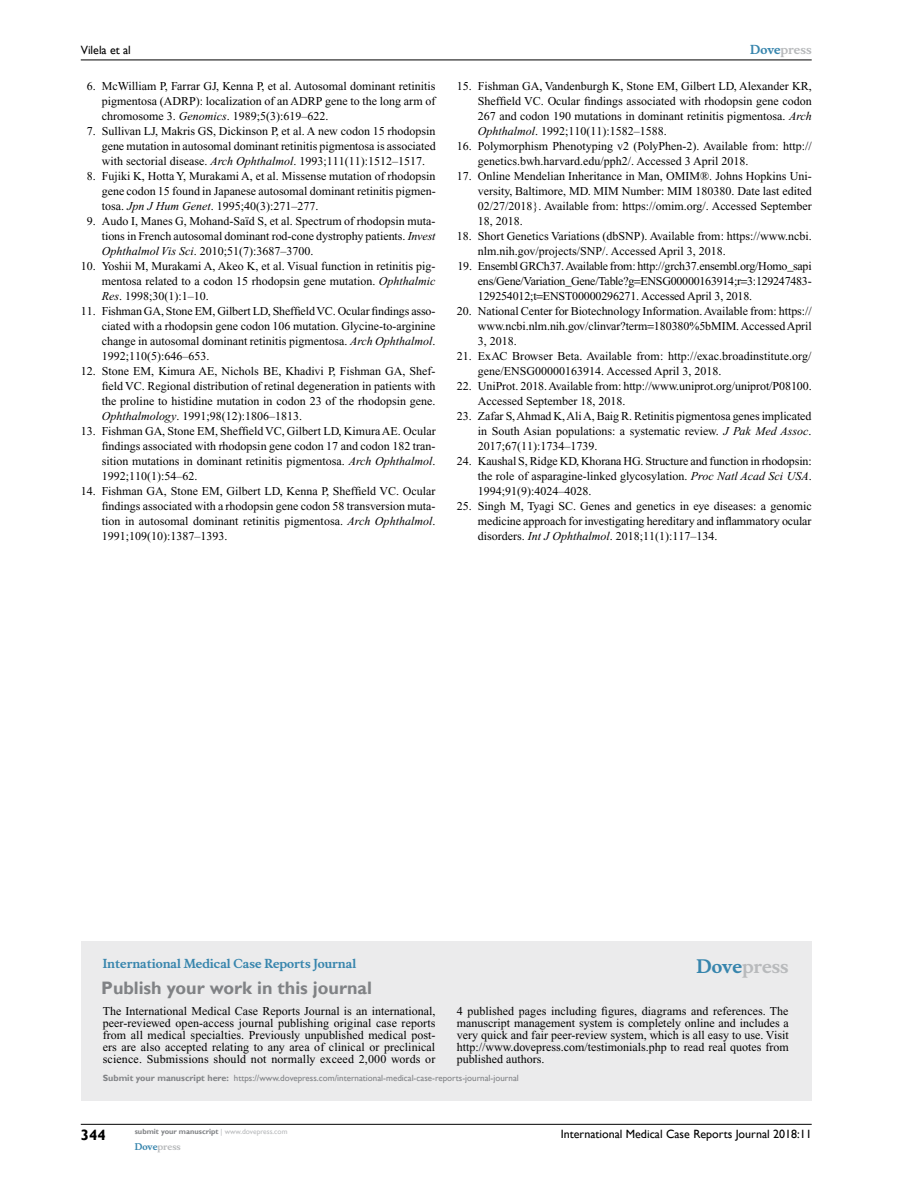
<style>
.page{position:relative;width:918px;height:1188px;background:#fff}
.page>*{position:absolute;margin:0;border:0;box-sizing:border-box;transform-origin:0 0}
.t1{font:700 18px "Gill Sans";color:#808285}
.t2{font:700 18px "Musee";color:#b8babc}
.t3{font:700 15px "Gill Sans";color:#000}
.t4{font:12px/15px "Times New Roman";color:#000;text-align:justify}
.t5{font:12px "Gill Sans";color:#000}
.t6{font:700 12px "Musee";color:#3785ad}
.t7{font:700 12px "Musee";color:#b8babc}
.t8{font:9px "Gill Sans";color:#808285}
.t9{font:700 9px "Musee";color:#b8babc}
.t10{font:700 7.5px "Gill Sans";color:#808285}
.s1{font-style:italic}
.s2{color:#3785ad}
.s3{font-weight:700}
.s4{font-weight:400;color:#b8babc}
</style>
<div class="page">
<div style="left:81px;top:941px;width:731px;height:160px;background:#ebebec"></div>
<hr style="left:81px;top:1124px;width:731px;height:1px;background:#000">
<hr style="left:81px;top:60px;width:731px;height:1px;background:#000">
<p class="t5" style="left:81px;top:43px;width:52px">Vilela et al</p>
<p class="t4" style="left:102px;top:79px;width:335px;text-indent:-15px">6. McWilliam P, Farrar GJ, Kenna P, et al. Autosomal dominant retinitis pigmentosa (ADRP): localization of an ADRP gene to the long arm of chromosome 3. <span class="s1">Genomics</span>. 1989;5(3):619–622.</p>
<p class="t4" style="left:102px;top:124px;width:336px;text-indent:-15px">7. Sullivan LJ, Makris GS, Dickinson P, et al. A new codon 15 rhodopsin gene mutation in autosomal dominant retinitis pigmentosa is associated with sectorial disease. <span class="s1">Arch Ophthalmol</span>. 1993;111(11):1512–1517.</p>
<p class="t4" style="left:102px;top:169px;width:335px;text-indent:-15px">8. Fujiki K, Hotta Y, Murakami A, et al. Missense mutation of rhodopsin gene codon 15 found in Japanese autosomal dominant retinitis pigmen&shy;tosa. <span class="s1">Jpn J Hum Genet</span>. 1995;40(3):271–277.</p>
<p class="t4" style="left:102px;top:214px;width:335px;text-indent:-15px">9. Audo I, Manes G, Mohand-Saïd S, et al. Spectrum of rhodopsin muta&shy;tions in French autosomal dominant rod-cone dystrophy patients. <span class="s1">Invest Ophthalmol Vis Sci</span>. 2010;51(7):3687–3700.</p>
<p class="t4" style="left:102px;top:259px;width:335px;text-indent:-21px">10. Yoshii M, Murakami A, Akeo K, et al. Visual function in retinitis pig&shy;mentosa related to a codon 15 rhodopsin gene mutation. <span class="s1">Ophthalmic Res</span>. 1998;30(1):1–10.</p>
<p class="t4" style="left:102px;top:304px;width:335px;text-indent:-21px">11. Fishman GA, Stone EM, Gilbert LD, Sheffield VC. Ocular findings asso&shy;ciated with a rhodopsin gene codon 106 mutation. Glycine-to-arginine change in autosomal dominant retinitis pigmentosa. <span class="s1">Arch Ophthalmol</span>.<br>1992;110(5):646–653.</p>
<p class="t4" style="left:102px;top:364px;width:335px;text-indent:-21px">12. Stone EM, Kimura AE, Nichols BE, Khadivi P, Fishman GA, Shef&shy;field VC. Regional distribution of retinal degeneration in patients with the proline to histidine mutation in codon 23 of the rhodopsin gene.<br><span class="s1">Ophthalmology</span>. 1991;98(12):1806–1813.</p>
<p class="t4" style="left:102px;top:424px;width:336px;text-indent:-21px">13. Fishman GA, Stone EM, Sheffield VC, Gilbert LD, Kimura AE. Ocular findings associated with rhodopsin gene codon 17 and codon 182 tran&shy;sition mutations in dominant retinitis pigmentosa. <span class="s1">Arch Ophthalmol</span>.<br>1992;110(1):54–62.</p>
<p class="t4" style="left:102px;top:484px;width:335px;text-indent:-21px">14. Fishman GA, Stone EM, Gilbert LD, Kenna P, Sheffield VC. Ocular findings associated with a rhodopsin gene codon 58 transversion muta&shy;tion in autosomal dominant retinitis pigmentosa. <span class="s1">Arch Ophthalmol</span>.<br>1991;109(10):1387–1393.</p>
<p class="t7" style="left:750px;top:43px;width:63px"><span class="s2">Dove</span>press</p>
<p class="t4" style="left:478px;top:79px;width:335px;text-indent:-21px">15. Fishman GA, Vandenburgh K, Stone EM, Gilbert LD, Alexander KR, Sheffield VC. Ocular findings associated with rhodopsin gene codon 267 and codon 190 mutations in dominant retinitis pigmentosa. <span class="s1">Arch Ophthalmol</span>. 1992;110(11):1582–1588.</p>
<p class="t4" style="left:478px;top:139px;width:335px;text-indent:-21px">16. Polymorphism Phenotyping v2 (PolyPhen-2). Available from: http:// genetics.bwh.harvard.edu/pph2/. Accessed 3 April 2018.</p>
<p class="t4" style="left:478px;top:169px;width:335px;text-indent:-21px">17. Online Mendelian Inheritance in Man, OMIM®. Johns Hopkins Uni&shy;versity, Baltimore, MD. MIM Number: MIM 180380. Date last edited 02/27/2018}. Available from: https://omim.org/. Accessed September 18, 2018.</p>
<p class="t4" style="left:478px;top:229px;width:335px;text-indent:-21px">18. Short Genetics Variations (dbSNP). Available from: https://www.ncbi. nlm.nih.gov/projects/SNP/. Accessed April 3, 2018.</p>
<p class="t4" style="left:478px;top:259px;width:335px;text-indent:-20px">19. Ensembl GRCh37. Available from: http://grch37.ensembl.org/Homo_sapi ens/Gene/Variation_Gene/Table?g ENSG00000163914;r 3:129247483- 129254012;t ENST00000296271. Accessed April 3, 2018.</p>
<p class="t4" style="left:478px;top:304px;width:335px;text-indent:-21px">20. National Center for Biotechnology Information. Available from: https:// www.ncbi.nlm.nih.gov/clinvar?term 180380%5bMIM. Accessed April 3, 2018.</p>
<p class="t4" style="left:478px;top:349px;width:335px;text-indent:-21px">21. ExAC Browser Beta. Available from: http://exac.broadinstitute.org/ gene/ENSG00000163914. Accessed April 3, 2018.</p>
<p class="t4" style="left:478px;top:379px;width:335px;text-indent:-21px">22. UniProt. 2018. Available from: http://www.uniprot.org/uniprot/P08100.<br>Accessed September 18, 2018.</p>
<p class="t4" style="left:478px;top:409px;width:335px;text-indent:-21px">23. Zafar S, Ahmad K, Ali A, Baig R. Retinitis pigmentosa genes implicated in South Asian populations: a systematic review. <span class="s1">J Pak Med Assoc</span>.<br>2017;67(11):1734–1739.</p>
<p class="t4" style="left:478px;top:454px;width:335px;text-indent:-21px">24. Kaushal S, Ridge KD, Khorana HG. Structure and function in rhodopsin: the role of asparagine-linked glycosylation. <span class="s1">Proc Natl Acad Sci USA</span>.<br>1994;91(9):4024–4028.</p>
<p class="t4" style="left:478px;top:499px;width:335px;text-indent:-21px">25. Singh M, Tyagi SC. Genes and genetics in eye diseases: a genomic medicine approach for investigating hereditary and inflammatory ocular disorders. <span class="s1">Int J Ophthalmol</span>. 2018;11(1):117–134.</p>
<p class="t6" style="left:103px;top:956px;width:255px">International Medical Case Reports Journal</p>
<h1 class="t1" style="left:101px;top:977px;width:272px">Publish your work in this journal</h1>
<h1 class="t2" style="left:697px;top:955px;width:94px"><span class="s2">Dove</span>press</h1>
<p class="t4" style="left:103px;top:1005px;width:334px;line-height:12px">The International Medical Case Reports Journal is an international, peer-reviewed open-access journal publishing original case reports from all medical specialties. Previously unpublished medical post&shy;ers are also accepted relating to any area of clinical or preclinical science. Submissions should not normally exceed 2,000 words or</p>
<p class="t4" style="left:457px;top:1005px;width:333px;line-height:12px">4 published pages including figures, diagrams and references. The manuscript management system is completely online and includes a very quick and fair peer-review system, which is all easy to use. Visit http://www.dovepress.com/testimonials.php to read real quotes from published authors.</p>
<p class="t8" style="left:103px;top:1072px;width:418px"><span class="s3">Submit your manuscript here:</span> https://www.dovepress.com/international-medical-case-reports-journal-journal</p>
<p class="t3" style="left:81px;top:1126px;width:26px">344</p>
<p class="t10" style="left:135px;top:1127px;width:154px">submit your manuscript <span class="s4">| www.dovepress.com</span></p>
<p class="t9" style="left:135px;top:1141px;width:48px"><span class="s2">Dove</span>press</p>
<p class="t5" style="left:561px;top:1127px;width:252px">International Medical Case Reports Journal 2018:11</p>
</div>
